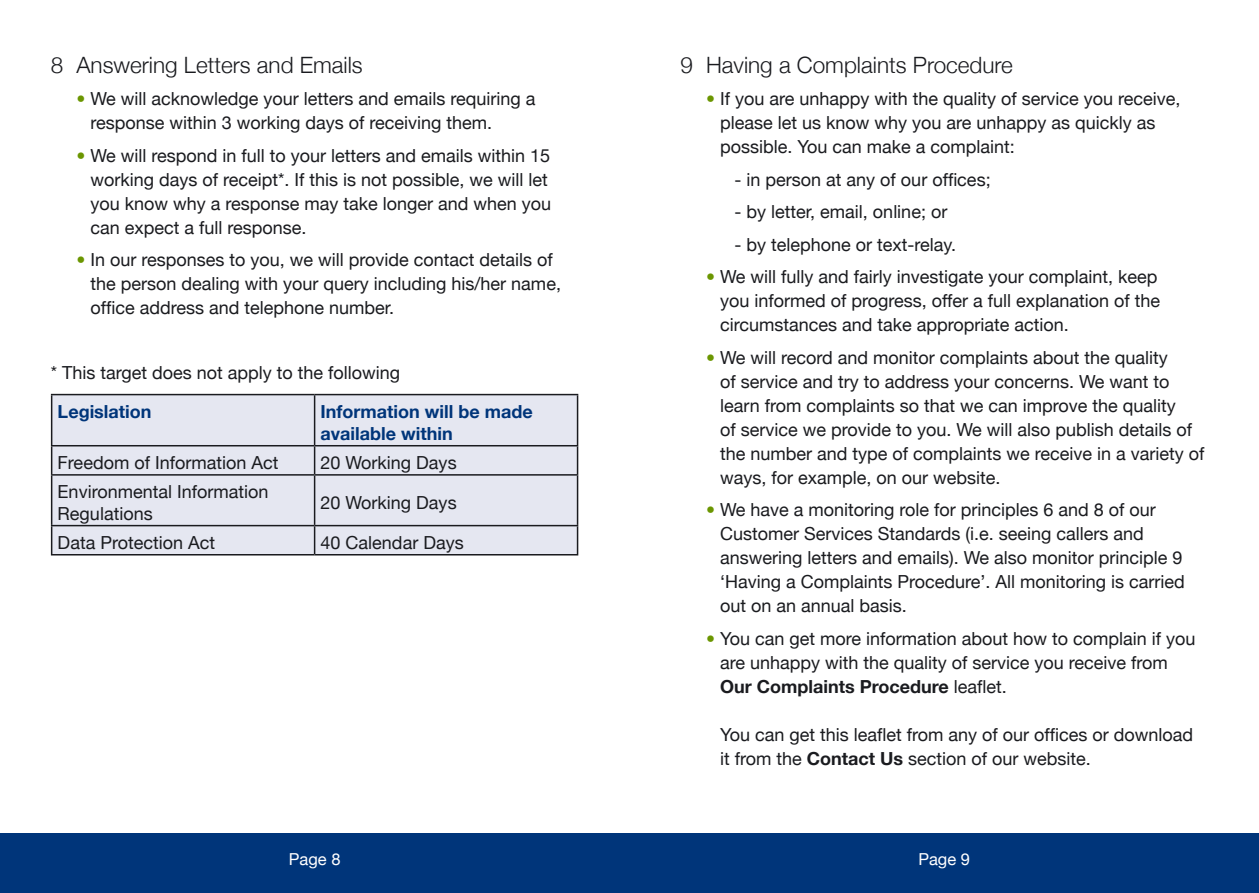
<style>
.page{position:relative;width:1259px;height:893px;background:#fff}
.page>*{position:absolute;margin:0;border:0;box-sizing:border-box;transform-origin:0 0}
.t1{font:300 22.5px "Helvetica Neue";color:#1a1b1f}
.t2{font:18px/24px "Helvetica Neue";color:#1a1b1f}
.t3{font:700 18px/21.6px "Helvetica Neue";color:#00357a}
.t4{font:16.5px "Helvetica Neue";color:#fff}
.s1{color:#6b9601}
.s2{font-weight:700}
</style>
<div class="page">
<div style="left:0;top:833px;width:1259px;height:60px;background:#00357a"></div>
<div style="left:52px;top:395px;width:525px;height:159px;background:#e5e7f1"></div>
<hr style="left:51px;top:394px;width:264px;height:1px;background:#1a1b1f">
<hr style="left:51px;top:395px;width:1px;height:50px;background:#1a1b1f">
<hr style="left:315px;top:394px;width:263px;height:1px;background:#1a1b1f">
<hr style="left:314px;top:395px;width:1px;height:50px;background:#1a1b1f">
<hr style="left:577px;top:395px;width:1px;height:50px;background:#1a1b1f">
<hr style="left:51px;top:445px;width:264px;height:1px;background:#1a1b1f">
<svg style="left:51px;top:446px;width:1px;height:28px"></svg>
<hr style="left:315px;top:445px;width:263px;height:1px;background:#1a1b1f">
<svg style="left:314px;top:446px;width:1px;height:28px"></svg>
<svg style="left:577px;top:446px;width:1px;height:28px"></svg>
<hr style="left:51px;top:474px;width:264px;height:2px;background:#1a1b1f">
<hr style="left:51px;top:476px;width:1px;height:49px;background:#1a1b1f">
<hr style="left:315px;top:474px;width:263px;height:2px;background:#1a1b1f">
<hr style="left:314px;top:476px;width:1px;height:49px;background:#1a1b1f">
<hr style="left:577px;top:476px;width:1px;height:49px;background:#1a1b1f">
<hr style="left:51px;top:525px;width:264px;height:1px;background:#1a1b1f">
<svg style="left:51px;top:526px;width:1px;height:28px"></svg>
<hr style="left:315px;top:525px;width:263px;height:1px;background:#1a1b1f">
<svg style="left:314px;top:526px;width:1px;height:28px"></svg>
<svg style="left:577px;top:526px;width:1px;height:28px"></svg>
<hr style="left:51px;top:554px;width:264px;height:1px;background:#1a1b1f">
<hr style="left:315px;top:554px;width:263px;height:1px;background:#1a1b1f">
<p class="t1" style="left:51px;top:51px;width:313px">8 Answering Letters and Emails</p>
<p class="t2" style="left:90px;top:87px;width:446px;text-indent:-14px"><span class="s1">•</span> We will acknowledge your letters and emails requiring a response within 3 working days of receiving them.</p>
<p class="t2" style="left:90px;top:143px;width:462px;text-indent:-14px"><span class="s1">•</span> We will respond in full to your letters and emails within 15 working days of receipt*. If this is not possible, we will let you know why a response may take longer and when you can expect a full response.</p>
<p class="t2" style="left:90px;top:248px;width:472px;text-indent:-14px"><span class="s1">•</span> In our responses to you, we will provide contact details of the person dealing with your query including his/her name, office address and telephone number.</p>
<p class="t2" style="left:51px;top:361px;width:351px">* This target does not apply to the following</p>
<p class="t3" style="left:58px;top:400px;width:95px">Legislation</p>
<p class="t3" style="left:321px;top:400px;width:214px">Information will be made available within</p>
<p class="t2" style="left:58px;top:450px;width:222px">Freedom of Information Act</p>
<p class="t2" style="left:321px;top:450px;width:138px">20 Working Days</p>
<p class="t2" style="left:58px;top:481px;width:212px;line-height:21.6px">Environmental Information<br>Regulations</p>
<p class="t2" style="left:321px;top:490px;width:138px">20 Working Days</p>
<p class="t2" style="left:58px;top:530px;width:159px">Data Protection Act</p>
<p class="t2" style="left:321px;top:530px;width:145px">40 Calendar Days</p>
<p class="t1" style="left:680px;top:51px;width:334px">9 Having a Complaints Procedure</p>
<p class="t2" style="left:720px;top:87px;width:462px;text-indent:-14px"><span class="s1">•</span> If you are unhappy with the quality of service you receive, please let us know why you are unhappy as quickly as possible. You can make a complaint:</p>
<p class="t2" style="left:734px;top:167px;width:258px">- in person at any of our offices;</p>
<p class="t2" style="left:734px;top:200px;width:214px">- by letter, email, online; or</p>
<p class="t2" style="left:734px;top:232px;width:223px">- by telephone or text-relay.</p>
<p class="t2" style="left:720px;top:265px;width:442px;text-indent:-14px"><span class="s1">•</span> We will fully and fairly investigate your complaint, keep you informed of progress, offer a full explanation of the circumstances and take appropriate action.</p>
<p class="t2" style="left:720px;top:345px;width:486px;text-indent:-14px"><span class="s1">•</span> We will record and monitor complaints about the quality<br>of service and try to address your concerns. We want to learn from complaints so that we can improve the quality<br>of service we provide to you. We will also publish details of the number and type of complaints we receive in a variety of ways, for example, on our website.</p>
<p class="t2" style="left:720px;top:498px;width:466px;text-indent:-14px"><span class="s1">•</span> We have a monitoring role for principles 6 and 8 of our Customer Services Standards (i.e. seeing callers and answering letters and emails). We also monitor principle 9 ‘Having a Complaints Procedure’. All monitoring is carried out on an annual basis.</p>
<p class="t2" style="left:720px;top:626px;width:477px;text-indent:-14px"><span class="s1">•</span> You can get more information about how to complain if you are unhappy with the quality of service you receive from<br><span class="s2">Our Complaints Procedure</span> leaflet.</p>
<p class="t2" style="left:720px;top:722px;width:475px">You can get this leaflet from any of our offices or download it from the <span class="s2">Contact Us</span> section of our website.</p>
<p class="t4" style="left:289px;top:849px;width:53px">Page 8</p>
<p class="t4" style="left:918px;top:849px;width:53px">Page 9</p>
</div>
